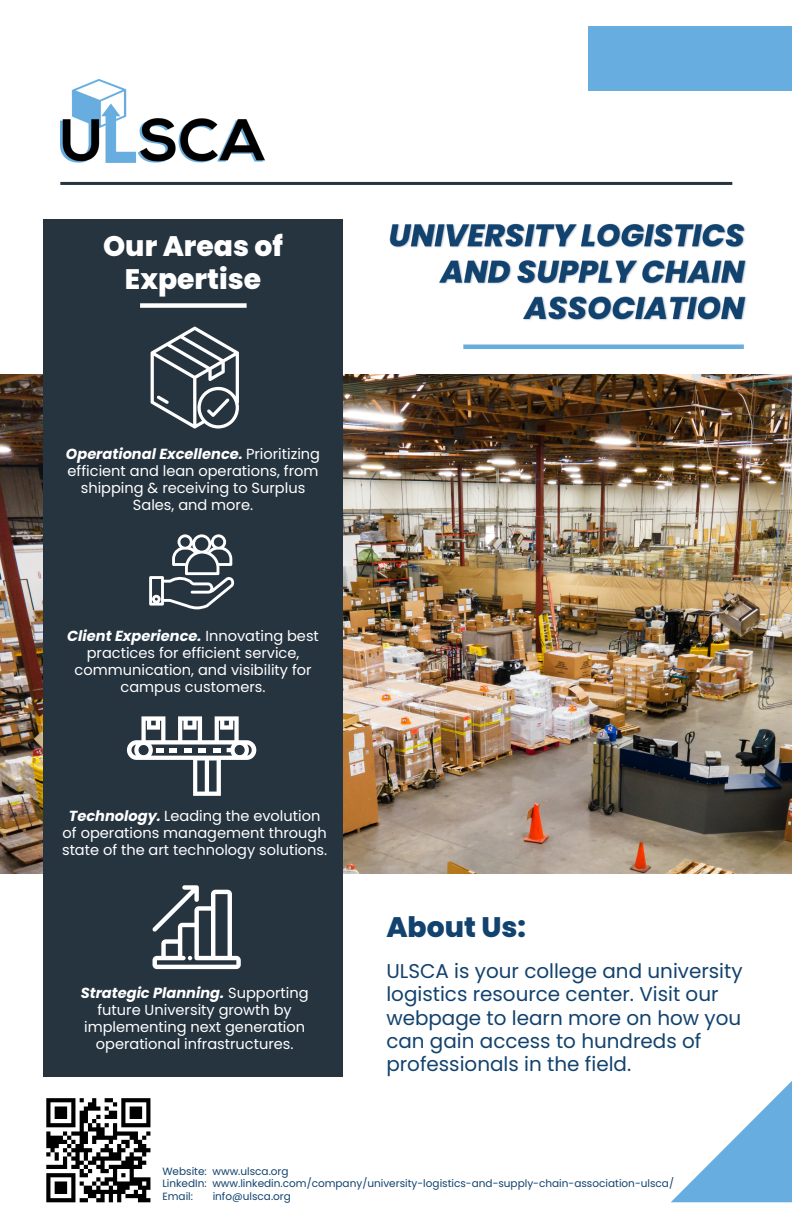
<style>
.page{position:relative;width:792px;height:1224px;background:#fff}
.page>*{position:absolute;margin:0;border:0;box-sizing:border-box;transform-origin:0 0}
.t1{font:800 28.2px/33px "Poppins";color:#fff;text-align:center}
.t2{font:800 28.2px "Poppins";color:#12426e}
.t3{font:20px/23.4px "Poppins";color:#12426e}
.t4{font:14.6px/17px "Poppins";color:#fff;text-align:center}
.t5{font:10.4px "Poppins";color:#12426e}
.s1{font-weight:700;font-style:italic}
</style>
<div class="page">
<img style="left:0;top:374px;width:792px;height:500px">
<hr style="left:60px;top:182px;width:672px;height:3px;background:#263440">
<div style="left:43px;top:219px;width:300px;height:858px;background:#263440"></div>
<div style="left:588px;top:26px;width:204px;height:65px;background:#67addf"></div>
<div style="left:463px;top:344px;width:281px;height:5px;background:#67addf"></div>
<img style="left:60px;top:79px;width:204px;height:84px">
<svg style="left:671px;top:1081px;width:121px;height:121px"></svg>
<svg style="left:46px;top:1098px;width:104px;height:104px"></svg>
<hr style="left:138px;top:1198px;width:12px;height:4px;background:#000">
<div style="left:140px;top:303px;width:107px;height:5px;background:#fff"></div>
<svg style="left:151px;top:327px;width:88px;height:102px"></svg>
<svg style="left:149px;top:534px;width:86px;height:75px"></svg>
<svg style="left:152px;top:885px;width:89px;height:84px"></svg>
<svg style="left:127px;top:716px;width:129px;height:80px"></svg>
<img style="left:389px;top:223px;width:358px;height:98px">
<p class="t1" style="left:103px;top:229px;width:181px">Our Areas of<br>Expertise</p>
<p class="t4" style="left:66px;top:445px;width:256px"><span class="s1">Operational Excellence.</span> Prioritizing efficient and lean operations, from shipping &amp; receiving to Surplus<br>Sales, and more.</p>
<p class="t4" style="left:67px;top:627px;width:253px"><span class="s1">Client Experience.</span> Innovating best practices for efficient service, communication, and visibility for campus customers.</p>
<p class="t4" style="left:62px;top:807px;width:267px"><span class="s1">Technology.</span> Leading the evolution of operations management through state of the art technology solutions.</p>
<p class="t4" style="left:81px;top:984px;width:229px"><span class="s1">Strategic Planning.</span> Supporting future University growth by implementing next generation operational infrastructures.</p>
<p class="t2" style="left:386px;top:907px;width:141px">About Us:</p>
<p class="t3" style="left:386px;top:959px;width:358px">ULSCA is your college and university logistics resource center. Visit our webpage to learn more on how you can gain access to hundreds of professionals in the field.</p>
<p class="t5" style="left:162px;top:1164px;width:128px">Website: www.ulsca.org</p>
<p class="t5" style="left:162px;top:1176px;width:513px">LinkedIn: www.linkedin.com/company/university-logistics-and-supply-chain-association-ulsca/</p>
<p class="t5" style="left:162px;top:1189px;width:32px">Email:</p>
<p class="t5" style="left:213px;top:1189px;width:80px">info@ulsca.org</p>
</div>
